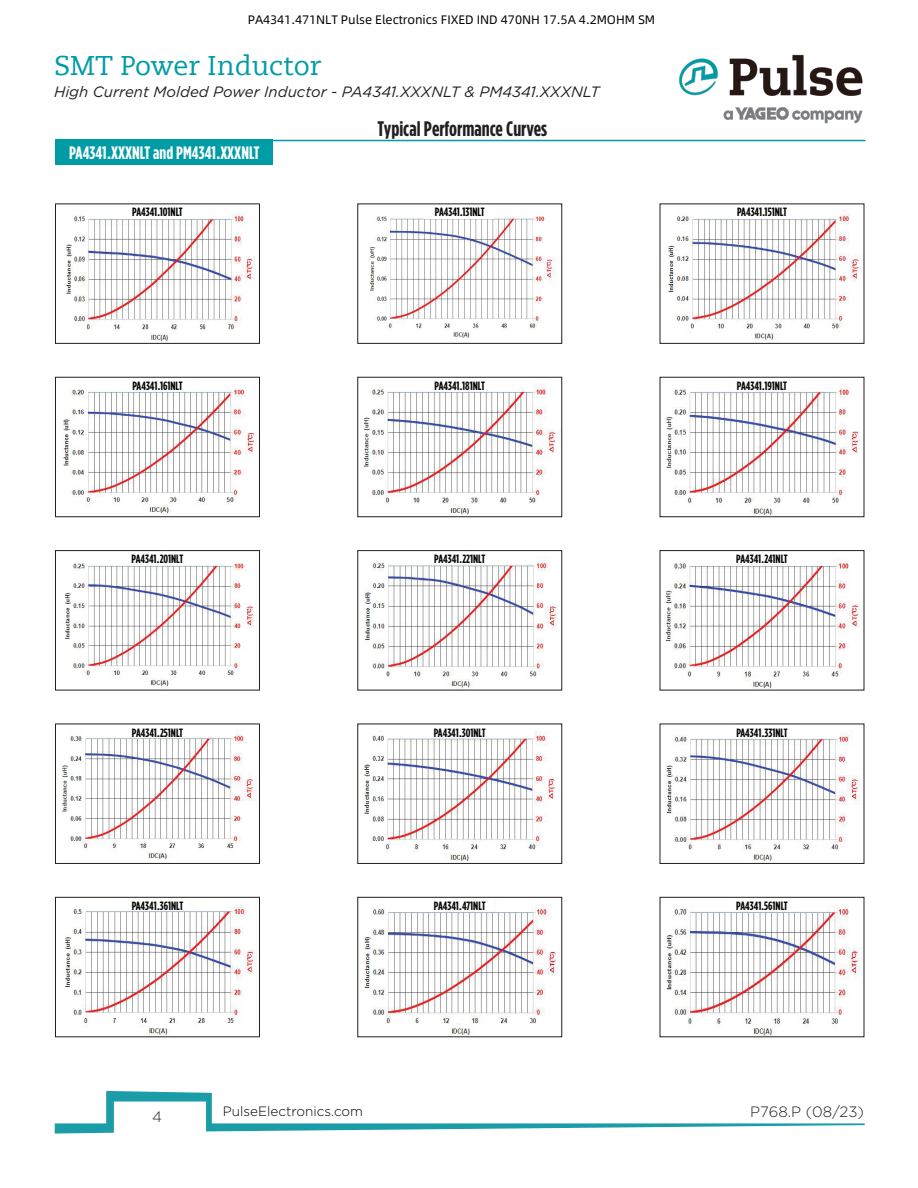
<style>
.page{position:relative;width:918px;height:1188px;background:#fff}
.page>*{position:absolute;margin:0;border:0;box-sizing:border-box;transform-origin:0 0}
.t1{font:27px "Caecilia LT Std";color:#009ca6}
.t2{font:700 21px "Gotham Condensed";color:#231f20}
.t3{font:700 18px "Gotham Condensed";color:#fff}
.t4{font:italic 15px "Gotham";color:#231f20}
.t5{font:300 15px "Gotham";color:#231f20}
.t6{font:300 13.5px "Gotham";color:#000}
.t7{font:12.3px "Alibaba Pu Hui Ti 3 55 Regular";letter-spacing:-.005em;color:#000}
.t8{font:700 12px "Gotham Condensed";color:#040503}
</style>
<div class="page">
<img style="left:679px;top:54px;width:184px;height:70px">
<svg style="left:55px;top:1091px;width:810px;height:43px"></svg>
<hr style="left:166px;top:140px;width:700px;height:1px;background:#009ca6">
<div style="left:56px;top:140px;width:217px;height:25px;background:#009ca6"></div>
<img style="left:66px;top:211px;width:189px;height:131px">
<div style="left:119px;top:207px;width:69px;height:12px;background:#fff"></div>
<div style="left:55px;top:204px;width:205px;height:140px;border:1px solid #231f20"></div>
<img style="left:63px;top:389px;width:194px;height:125px">
<div style="left:120px;top:379px;width:70px;height:11px;background:#fff"></div>
<div style="left:55px;top:377px;width:205px;height:140px;border:1px solid #231f20"></div>
<img style="left:65px;top:563px;width:189px;height:124px">
<div style="left:120px;top:553px;width:70px;height:11px;background:#fff"></div>
<div style="left:55px;top:550px;width:205px;height:140px;border:1px solid #231f20"></div>
<img style="left:62px;top:733px;width:194px;height:127px">
<div style="left:120px;top:725px;width:70px;height:11px;background:#fff"></div>
<div style="left:55px;top:724px;width:205px;height:140px;border:1px solid #231f20"></div>
<img style="left:65px;top:903px;width:192px;height:132px">
<div style="left:120px;top:899px;width:70px;height:11px;background:#fff"></div>
<div style="left:55px;top:897px;width:205px;height:140px;border:1px solid #231f20"></div>
<img style="left:668px;top:210px;width:194px;height:130px">
<div style="left:730px;top:207px;width:70px;height:11px;background:#fff"></div>
<div style="left:660px;top:204px;width:204px;height:140px;border:1px solid #231f20"></div>
<img style="left:666px;top:383px;width:195px;height:132px">
<div style="left:730px;top:379px;width:70px;height:11px;background:#fff"></div>
<div style="left:660px;top:377px;width:204px;height:140px;border:1px solid #231f20"></div>
<img style="left:665px;top:559px;width:197px;height:129px">
<div style="left:730px;top:553px;width:70px;height:11px;background:#fff"></div>
<div style="left:660px;top:550px;width:204px;height:140px;border:1px solid #231f20"></div>
<img style="left:666px;top:734px;width:195px;height:128px">
<div style="left:730px;top:725px;width:70px;height:11px;background:#fff"></div>
<div style="left:660px;top:724px;width:204px;height:140px;border:1px solid #231f20"></div>
<img style="left:666px;top:905px;width:196px;height:130px">
<div style="left:730px;top:899px;width:70px;height:11px;background:#fff"></div>
<div style="left:660px;top:897px;width:204px;height:140px;border:1px solid #231f20"></div>
<img style="left:369px;top:216px;width:187px;height:122px">
<div style="left:424px;top:207px;width:70px;height:12px;background:#fff"></div>
<div style="left:357px;top:204px;width:205px;height:140px;border:1px solid #231f20"></div>
<img style="left:363px;top:383px;width:197px;height:132px">
<div style="left:424px;top:379px;width:70px;height:11px;background:#fff"></div>
<div style="left:357px;top:377px;width:205px;height:140px;border:1px solid #231f20"></div>
<img style="left:364px;top:560px;width:194px;height:128px">
<div style="left:424px;top:553px;width:70px;height:11px;background:#fff"></div>
<div style="left:357px;top:550px;width:205px;height:140px;border:1px solid #231f20"></div>
<img style="left:364px;top:730px;width:191px;height:132px">
<div style="left:424px;top:725px;width:70px;height:11px;background:#fff"></div>
<div style="left:357px;top:724px;width:205px;height:140px;border:1px solid #231f20"></div>
<img style="left:364px;top:904px;width:195px;height:131px">
<div style="left:424px;top:899px;width:70px;height:11px;background:#fff"></div>
<div style="left:357px;top:897px;width:205px;height:140px;border:1px solid #231f20"></div>
<p class="t7" style="left:248px;top:11px;width:409px">PA4341.471NLT Pulse Electronics FIXED IND 470NH 17.5A 4.2MOHM SM</p>
<h1 class="t1" style="left:54px;top:50px;width:269px">SMT Power Inductor</h1>
<p class="t4" style="left:54px;top:83px;width:547px">High Current Molded Power Inductor - PA4341.XXXNLT &amp; PM4341.XXXNLT</p>
<p class="t2" style="left:378px;top:116px;width:171px">Typical Performance Curves</p>
<p class="t3" style="left:69px;top:142px;width:192px">PA4341.XXXNLT and PM4341.XXXNLT</p>
<p class="t8" style="left:132px;top:205px;width:52px">PA4341.101NLT</p>
<p class="t8" style="left:435px;top:205px;width:51px">PA4341.131NLT</p>
<p class="t8" style="left:737px;top:205px;width:51px">PA4341.151NLT</p>
<p class="t8" style="left:132px;top:379px;width:52px">PA4341.161NLT</p>
<p class="t8" style="left:435px;top:379px;width:52px">PA4341.181NLT</p>
<p class="t8" style="left:737px;top:379px;width:52px">PA4341.191NLT</p>
<p class="t8" style="left:132px;top:552px;width:53px">PA4341.201NLT</p>
<p class="t8" style="left:434px;top:552px;width:53px">PA4341.221NLT</p>
<p class="t8" style="left:736px;top:552px;width:53px">PA4341.241NLT</p>
<p class="t8" style="left:132px;top:725px;width:53px">PA4341.251NLT</p>
<p class="t8" style="left:434px;top:725px;width:53px">PA4341.301NLT</p>
<p class="t8" style="left:736px;top:725px;width:53px">PA4341.331NLT</p>
<p class="t8" style="left:132px;top:899px;width:53px">PA4341.361NLT</p>
<p class="t8" style="left:434px;top:899px;width:53px">PA4341.471NLT</p>
<p class="t8" style="left:736px;top:899px;width:53px">PA4341.561NLT</p>
<p class="t5" style="left:152px;top:1107px;width:11px">4</p>
<p class="t5" style="left:750px;top:1103px;width:115px">P768.P (08/23)</p>
<p class="t6" style="left:223px;top:1103px;width:142px">PulseElectronics.com</p>
</div>
